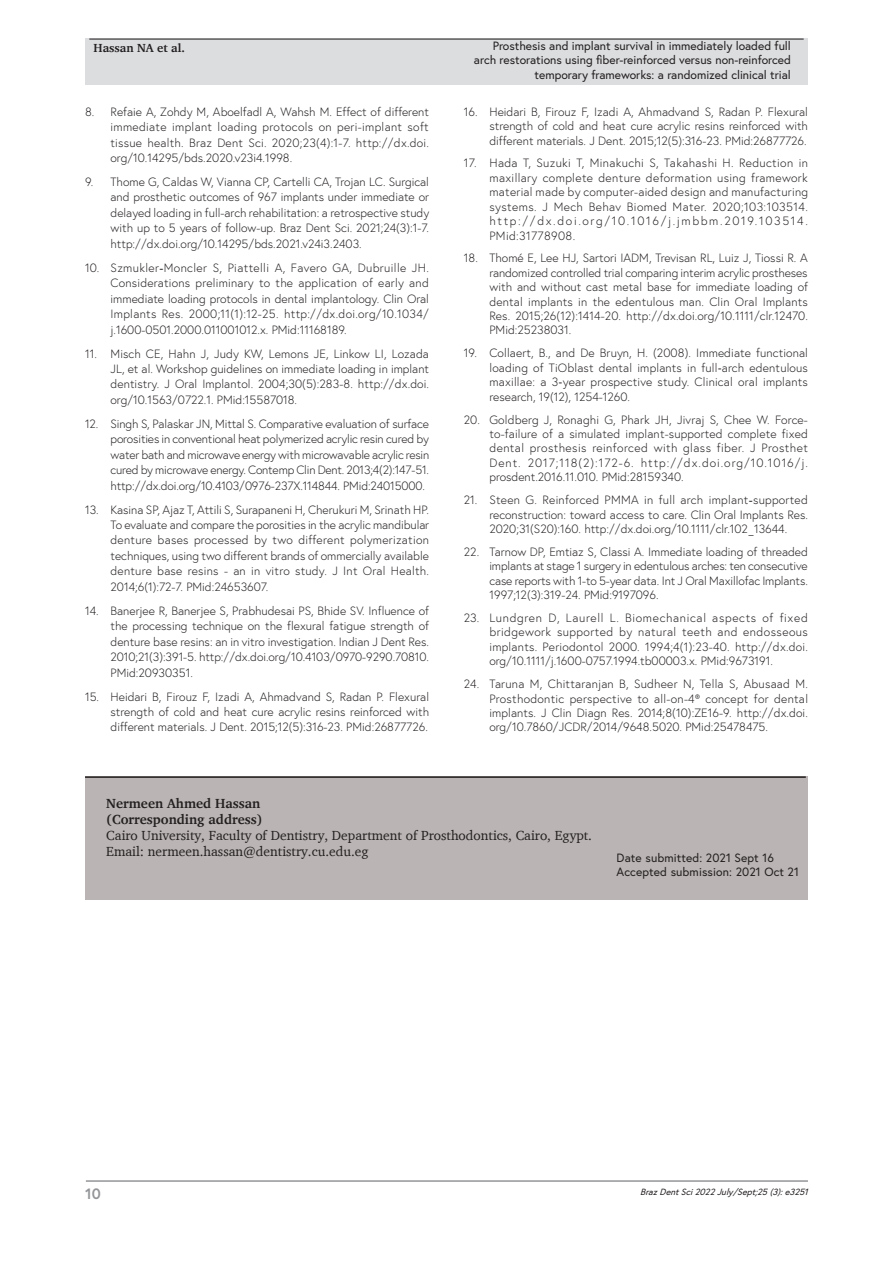
<style>
.page{position:relative;width:893px;height:1263px;background:#fff}
.page>*{position:absolute;margin:0;border:0;box-sizing:border-box;transform-origin:0 0}
.t1{font:700 15px "Europa";color:#939598}
.Correspondence{font:13.5px/16.2px "Charter";color:#231f20}
.Reference{font:300 12px/14.4px "Europa";color:#231f20;text-align:justify}
.History{font:12px/14.4px "Europa";color:#231f20;text-align:right}
.History-2{font:12px "Europa";letter-spacing:-.245em;color:#231f20}
.t2{font:700 12px "Charter";color:#231f20}
.t3{font:italic 9px "Europa";color:#231f20}
.s1{font-family:"Times New Roman";font-weight:400}
.s2{font-family:"Cambria Math";font-weight:400}
.s3{font-weight:700}
</style>
<div class="page">
<hr style="left:86px;top:1180px;width:722px;height:2px;background:#939598">
<div style="left:85px;top:39px;width:723px;height:46px;background:#dcdddf"></div>
<hr style="left:89px;top:39px;width:715px;height:1px;background:#231f20">
<div style="left:623px;top:776px;width:185px;height:123px;background:#bab5b4"></div>
<div style="left:85px;top:776px;width:538px;height:123px;background:#bab5b4"></div>
<hr style="left:85px;top:776px;width:721px;height:2px;background:#231f20">
<p class="t2" style="left:94px;top:41px;width:93px">Hassan NA et al.</p>
<p class="History" style="left:474px;top:38px;width:318px">Prosthesis and implant survival in immediately loaded full arch restorations using fiber-reinforced versus non-reinforced temporary frameworks: a randomized clinical trial</p>
<p class="Reference" style="left:111px;top:104px;width:320px;line-height:15.5px;text-indent:-26px">8. Refaie A, Zohdy M, Aboelfadl A, Wahsh M. Effect of different immediate implant loading protocols on peri-implant soft tissue health. Braz Dent Sci. 2020;23(4):1-7. http://dx.doi. org/10.14295/bds.2020.v23i4.1998.</p>
<p class="Reference" style="left:111px;top:174px;width:320px;line-height:15.5px;text-indent:-26px">9. Thome G, Caldas W, Vianna CP, Cartelli CA, Trojan LC. Surgical and prosthetic outcomes of 967 implants under immediate or delayed loading in full-arch rehabilitation: a retrospective study with up to 5 years of follow-up. Braz Dent Sci. 2021;24(3):1-7. http://dx.doi.org/10.14295/bds.2021.v24i3.2403.</p>
<p class="Reference" style="left:111px;top:260px;width:320px;line-height:15.5px;text-indent:-26px">10. Szmukler<span class="s1">‐</span>Moncler S, Piattelli A, Favero GA, Dubruille JH.<br>Considerations preliminary to the application of early and immediate loading protocols in dental implantology. Clin Oral Implants Res. 2000;11(1):12-25. http://dx.doi.org/10.1034/ j.1600-0501.2000.011001012.x. PMid:11168189.</p>
<p class="Reference" style="left:111px;top:345px;width:320px;line-height:15.5px;text-indent:-26px">11. Misch CE, Hahn J, Judy KW, Lemons JE, Linkow LI, Lozada JL, et al. Workshop guidelines on immediate loading in implant dentistry. J Oral Implantol. 2004;30(5):283-8. http://dx.doi. org/10.1563/0722.1. PMid:15587018.</p>
<p class="Reference" style="left:111px;top:416px;width:320px;line-height:15.5px;text-indent:-26px">12. Singh S, Palaskar JN, Mittal S. Comparative evaluation of surface porosities in conventional heat polymerized acrylic resin cured by water bath and microwave energy with microwavable acrylic resin cured by microwave energy. Contemp Clin Dent. 2013;4(2):147-51. http://dx.doi.org/10.4103/0976-237X.114844. PMid:24015000.</p>
<p class="Reference" style="left:111px;top:501px;width:320px;line-height:15.5px;text-indent:-26px">13. Kasina SP, Ajaz T, Attili S, Surapaneni H, Cherukuri M, Srinath HP.<br>To evaluate and compare the porosities in the acrylic mandibular denture bases processed by two different polymerization techniques, using two different brands of ommercially available denture base resins - an in vitro study. J Int Oral Health.<br>2014;6(1):72-7. PMid:24653607.</p>
<p class="Reference" style="left:111px;top:603px;width:320px;line-height:15.5px;text-indent:-26px">14. Banerjee R, Banerjee S, Prabhudesai PS, Bhide SV. Influence of the processing technique on the flexural fatigue strength of denture base resins: an in vitro investigation. Indian J Dent Res.<br>2010;21(3):391-5. http://dx.doi.org/10.4103/0970-9290.70810.<br>PMid:20930351.</p>
<p class="Reference" style="left:111px;top:688px;width:320px;line-height:15.5px;text-indent:-26px">15. Heidari B, Firouz F, Izadi A, Ahmadvand S, Radan P. Flexural strength of cold and heat cure acrylic resins reinforced with different materials. J Dent. 2015;12(5):316-23. PMid:26877726.</p>
<p class="History-2" style="left:463px;top:53px;width:329px">Prosthesisandimplanturvivalinimmediatelyoadedfularchrestoratonsusingfiber-einforcedversusnon-reinforc dtemporaryframewoks:arandomizedlinicaltrial</p>
<p class="Reference" style="left:489px;top:104px;width:320px;text-indent:-26px">16. Heidari B, Firouz F, Izadi A, Ahmadvand S, Radan P. Flexural strength of cold and heat cure acrylic resins reinforced with different materials. J Dent. 2015;12(5):316-23. PMid:26877726.</p>
<p class="Reference" style="left:489px;top:156px;width:320px;text-indent:-26px">17. Hada T, Suzuki T, Minakuchi S, Takahashi H. Reduction in maxillary complete denture deformation using framework material made by computer-aided design and manufacturing systems. J Mech Behav Biomed Mater. 2020;103:103514. http://dx.doi.org/10.1016/j.jmbbm.2019.103514.<br>PMid:31778908.</p>
<p class="Reference" style="left:489px;top:251px;width:320px;text-indent:-26px">18. Thomé E, Lee HJ, Sartori IADM, Trevisan RL, Luiz J, Tiossi R. A randomized controlled trial comparing interim acrylic prostheses with and without cast metal base for immediate loading of dental implants in the edentulous man. Clin Oral Implants Res. 2015;26(12):1414-20. http://dx.doi.org/10.1111/clr.12470.<br>PMid:25238031.</p>
<p class="Reference" style="left:489px;top:346px;width:320px;text-indent:-26px">19. Collaert, B., and De Bruyn, H. (2008). Immediate functional loading of TiOblast dental implants in full<span class="s2">‐</span>arch edentulous maxillae: a 3<span class="s2">‐</span>year prospective study. Clinical oral implants research, 19(12), 1254-1260.</p>
<p class="Reference" style="left:489px;top:412px;width:320px;text-indent:-26px">20. Goldberg J, Ronaghi G, Phark JH, Jivraj S, Chee W. Force&shy;to-failure of a simulated implant-supported complete fixed dental prosthesis reinforced with glass fiber. J Prosthet Dent. 2017;118(2):172-6. http://dx.doi.org/10.1016/j. prosdent.2016.11.010. PMid:28159340.</p>
<p class="Reference" style="left:489px;top:493px;width:320px;text-indent:-26px">21. Steen G. Reinforced PMMA in full arch implant<span class="s1">‐</span>supported reconstruction: toward access to care. Clin Oral Implants Res.<br>2020;31(S20):160. http://dx.doi.org/10.1111/clr.102_13644.</p>
<p class="Reference" style="left:489px;top:544px;width:320px;text-indent:-26px">22. Tarnow DP, Emtiaz S, Classi A. Immediate loading of threaded implants at stage 1 surgery in edentulous arches: ten consecutive case reports with 1-to 5-year data. Int J Oral Maxillofac Implants.<br>1997;12(3):319-24. PMid:9197096.</p>
<p class="Reference" style="left:489px;top:610px;width:320px;text-indent:-26px">23. Lundgren D, Laurell L. Biomechanical aspects of fixed bridgework supported by natural teeth and endosseous implants. Periodontol 2000. 1994;4(1):23-40. http://dx.doi. org/10.1111/j.1600-0757.1994.tb00003.x. PMid:9673191.</p>
<p class="Reference" style="left:489px;top:677px;width:320px;text-indent:-26px">24. Taruna M, Chittaranjan B, Sudheer N, Tella S, Abusaad M.<br>Prosthodontic perspective to all-on-4® concept for dental implants. J Clin Diagn Res. 2014;8(10):ZE16-9. http://dx.doi. org/10.7860/JCDR/2014/9648.5020. PMid:25478475.</p>
<p class="Correspondence" style="left:106px;top:795px;width:487px"><span class="s3">Nermeen Ahmed Hassan<br>(Corresponding address)<br></span>Cairo University, Faculty of Dentistry, Department of Prosthodontics, Cairo, Egypt.<br>Email: nermeen.hassan@dentistry.cu.edu.eg</p>
<p class="History" style="left:617px;top:850px;width:184px;text-align:left">Date submitted: 2021 Sept 16<br>Accepted submission: 2021 Oct 21</p>
<p class="t1" style="left:85px;top:1184px;width:17px">10</p>
<p class="t3" style="left:640px;top:1185px;width:172px">BrazDentSci2022July/Sept;25(3):e3251</p>
</div>
